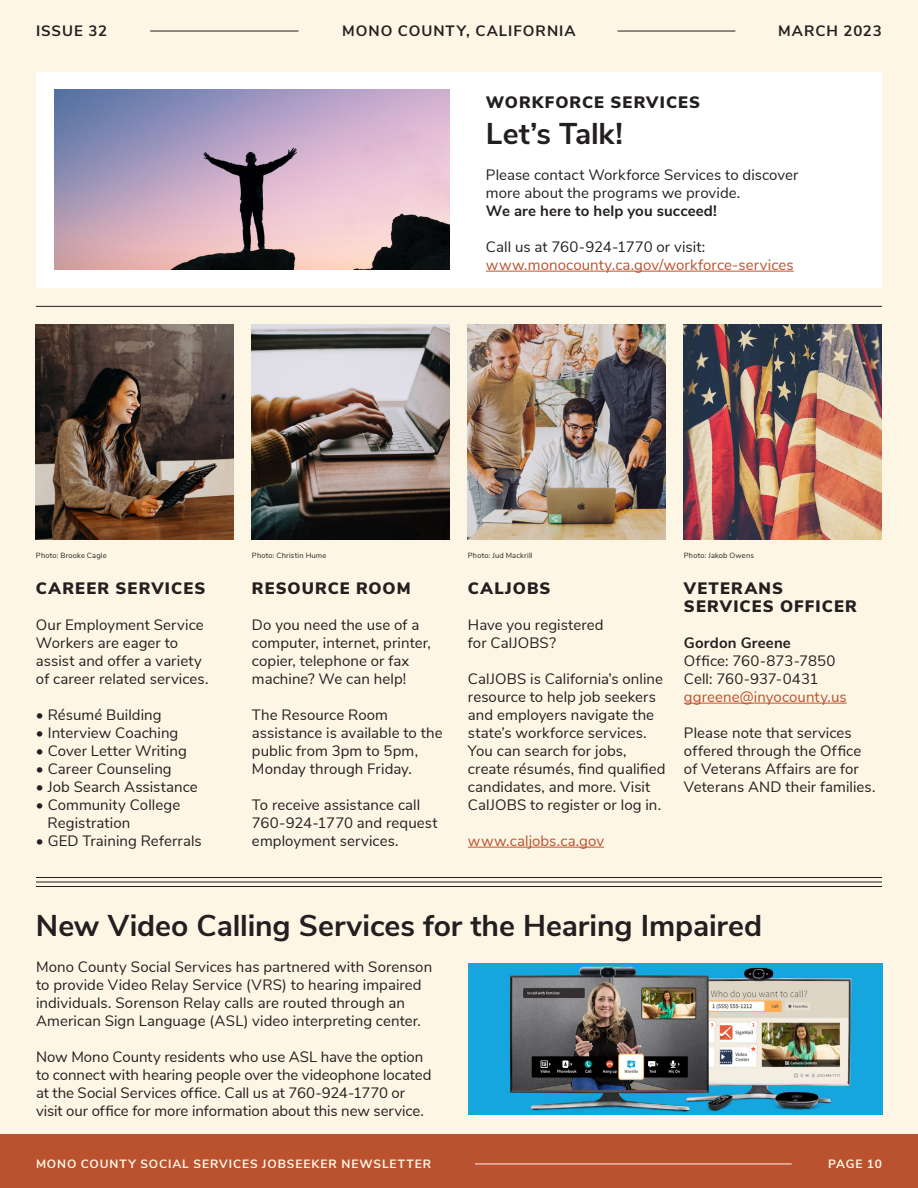
<style>
.page{position:relative;width:918px;height:1188px;background:#fef6e5}
.page>*{position:absolute;margin:0;border:0;box-sizing:border-box;transform-origin:0 0}
.t1{font:700 30px "Nunito Sans";letter-spacing:-.005em;color:#231f20}
.t2{font:900 16.5px/18px "Nunito Sans";letter-spacing:.065em;color:#231f20}
.t3{font:15px/18px "Nunito Sans";letter-spacing:.005em;color:#231f20}
.t4{font:15px/18px "Nunito Sans";letter-spacing:.005em;color:#ba522f}
.t5{font:700 15px "Nunito Sans";letter-spacing:.065em;color:#231f20}
.t6{font:700 15px "Nunito Sans";letter-spacing:.01em;color:#231f20}
.t7{font:700 12px "Nunito Sans";letter-spacing:.075em;color:#fef6e5}
.t8{font:7.5px "Nunito Sans";letter-spacing:.025em;color:#231f20}
.s1{font-weight:700}
.s2{color:#231f20}
</style>
<div class="page">
<hr style="left:36px;top:886px;width:846px;height:1px;background:#231f20">
<hr style="left:36px;top:882px;width:846px;height:1px;background:#231f20">
<hr style="left:36px;top:877px;width:846px;height:1px;background:#231f20">
<hr style="left:36px;top:306px;width:846px;height:1px;background:#231f20">
<div style="left:0;top:1134px;width:918px;height:54px;background:#ba522f"></div>
<hr style="left:475px;top:1164px;width:317px;height:1px;background:#fef6e5">
<hr style="left:150px;top:31px;width:148px;height:1px;background:#231f20">
<hr style="left:618px;top:31px;width:117px;height:1px;background:#231f20">
<hr style="left:684px;top:703px;width:163px;height:1px;background:#ba522f">
<hr style="left:468px;top:847px;width:136px;height:1px;background:#ba522f">
<img style="left:468px;top:964px;width:414px;height:151px">
<img style="left:36px;top:324px;width:198px;height:216px">
<img style="left:252px;top:324px;width:198px;height:216px">
<img style="left:468px;top:324px;width:198px;height:216px">
<img style="left:684px;top:324px;width:198px;height:216px">
<div style="left:36px;top:72px;width:846px;height:216px;background:#fff"></div>
<hr style="left:486px;top:271px;width:308px;height:1px;background:#ba522f">
<img style="left:54px;top:90px;width:396px;height:180px">
<p class="t5" style="left:36px;top:20px;width:73px">ISSUE 32</p>
<p class="t5" style="left:342px;top:20px;width:235px">MONO COUNTY, CALIFORNIA</p>
<p class="t5" style="left:778px;top:20px;width:105px">MARCH 2023</p>
<p class="t2" style="left:486px;top:93px;width:216px">WORKFORCE SERVICES</p>
<p class="t1" style="left:486px;top:112px;width:138px">Let’s Talk!</p>
<p class="t3" style="left:486px;top:165px;width:314px">Please contact Workforce Services to discover more about the programs we provide.<br><span class="s1">We are here to help you succeed!</span></p>
<p class="t4" style="left:486px;top:237px;width:309px"><span class="s2">Call us at 760-924-1770 or visit: </span>www.monocounty.ca.gov/workforce-services</p>
<p class="t8" style="left:36px;top:550px;width:72px">Photo: Brooke Cagle</p>
<p class="t8" style="left:252px;top:550px;width:76px">Photo: Christin Hume</p>
<p class="t8" style="left:468px;top:550px;width:66px">Photo: Jud Mackrill</p>
<p class="t8" style="left:684px;top:550px;width:72px">Photo: Jakob Owens</p>
<p class="t2" style="left:36px;top:579px;width:171px">CAREER SERVICES</p>
<p class="t3" style="left:36px;top:615px;width:174px">Our Employment Service<br>Workers are eager to assist and offer a variety of career related services.</p>
<p class="t3" style="left:36px;top:705px;width:127px">• Résumé Building</p>
<p class="t3" style="left:36px;top:723px;width:144px">• Interview Coaching</p>
<p class="t3" style="left:36px;top:741px;width:152px">• Cover Letter Writing</p>
<p class="t3" style="left:36px;top:759px;width:137px">• Career Counseling</p>
<p class="t3" style="left:36px;top:777px;width:163px">• Job Search Assistance</p>
<p class="t3" style="left:48px;top:795px;width:134px;text-indent:-12px">• Community College<br>Registration</p>
<p class="t3" style="left:36px;top:831px;width:167px">• GED Training Referrals</p>
<p class="t2" style="left:252px;top:579px;width:160px">RESOURCE ROOM</p>
<p class="t3" style="left:252px;top:615px;width:181px">Do you need the use of a computer, internet, printer, copier, telephone or fax machine? We can help!</p>
<p class="t3" style="left:252px;top:705px;width:192px">The Resource Room assistance is available to the public from 3pm to 5pm,<br>Monday through Friday.</p>
<p class="t3" style="left:252px;top:795px;width:187px">To receive assistance call<br>760-924-1770 and request employment services.</p>
<p class="t2" style="left:468px;top:579px;width:84px">CALJOBS</p>
<p class="t3" style="left:468px;top:615px;width:137px">Have you registered for CalJOBS?</p>
<p class="t3" style="left:468px;top:669px;width:199px">CalJOBS is California’s online resource to help job seekers and employers navigate the state’s workforce services.<br>You can search for jobs, create résumés, find qualified candidates, and more. Visit<br>CalJOBS to register or log in.</p>
<p class="t4" style="left:468px;top:831px;width:138px">www.caljobs.ca.gov</p>
<p class="t2" style="left:684px;top:579px;width:174px">VETERANS<br>SERVICES OFFICER</p>
<p class="t6" style="left:684px;top:632px;width:108px">Gordon Greene</p>
<p class="t3" style="left:684px;top:651px;width:153px">Office: 760-873-7850</p>
<p class="t3" style="left:684px;top:669px;width:136px">Cell: 760-937-0431</p>
<p class="t4" style="left:684px;top:687px;width:164px">ggreene@inyocounty.us</p>
<p class="t3" style="left:684px;top:723px;width:193px">Please note that services offered through the Office of Veterans Affairs are for<br>Veterans AND their families.</p>
<p class="t1" style="left:36px;top:904px;width:728px">New Video Calling Services for the Hearing Impaired</p>
<p class="t3" style="left:36px;top:957px;width:398px">Mono County Social Services has partnered with Sorenson to provide Video Relay Service (VRS) to hearing impaired individuals. Sorenson Relay calls are routed through an American Sign Language (ASL) video interpreting center.</p>
<p class="t3" style="left:36px;top:1047px;width:397px">Now Mono County residents who use ASL have the option to connect with hearing people over the videophone located at the Social Services office. Call us at 760-924-1770 or visit our office for more information about this new service.</p>
<p class="t7" style="left:36px;top:1155px;width:397px">MONO COUNTY SOCIAL SERVICES JOBSEEKER NEWSLETTER</p>
<p class="t7" style="left:828px;top:1155px;width:55px">PAGE 10</p>
</div>
